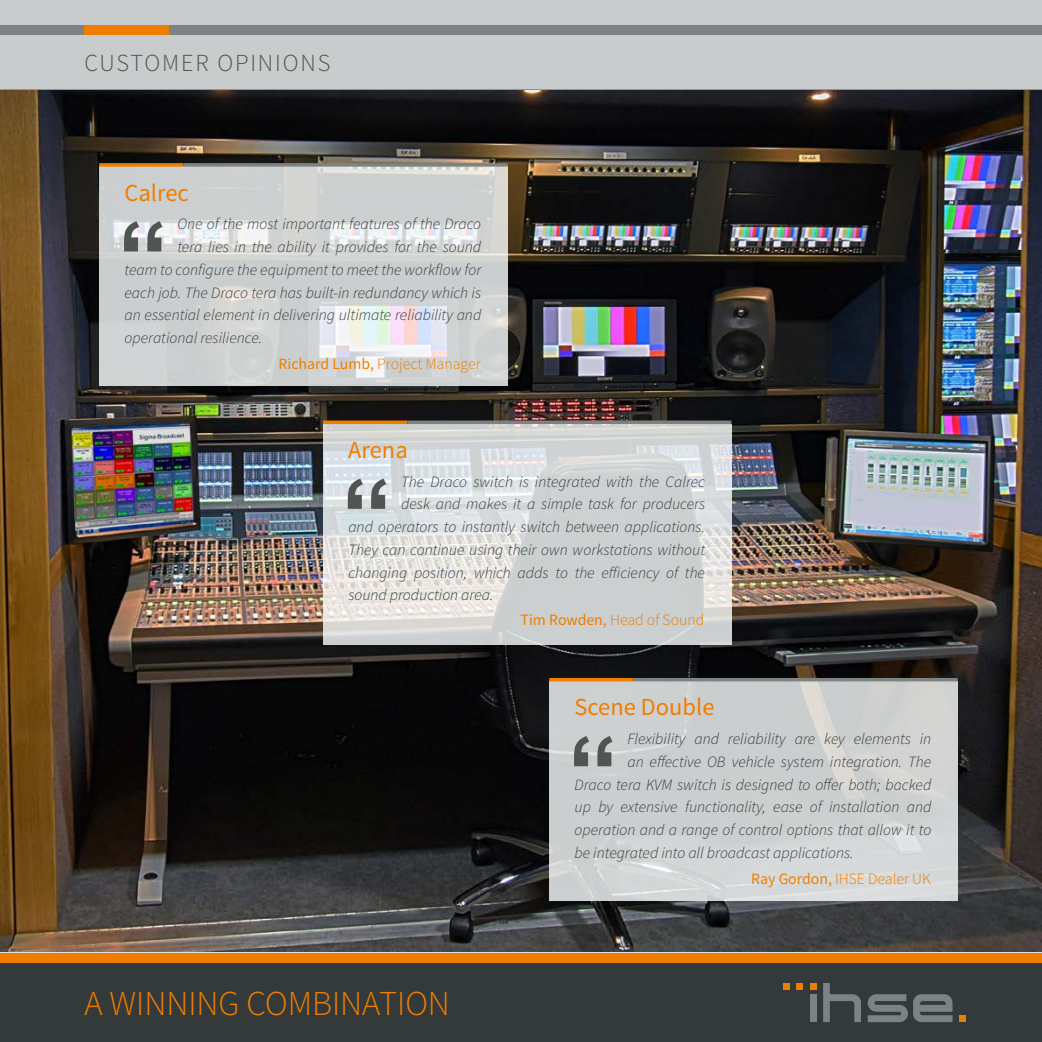
<style>
.page{position:relative;width:1042px;height:1042px;background:#fff}
.page>*{position:absolute;margin:0;border:0;box-sizing:border-box;transform-origin:0 0}
.t1{font:300 35px "Source Sans Pro";color:#ef7d00}
.t2{font:24.5px "Source Sans Pro";color:#ef7d00}
.t3{font:300 24.5px "Source Sans Pro";letter-spacing:.075em;color:#505453}
.t4{font:italic 300 15.75px "Source Sans Pro";color:#343939}
.t5{font:300 15.75px "Source Sans Pro";color:#ef7d00}
.s1{font-weight:400}
</style>
<div class="page">
<div style="left:0;top:0;width:1042px;height:89px;background:#c8cccc"></div>
<div style="left:0;top:957px;width:1042px;height:85px;background:#343939"></div>
<hr style="left:0;top:89px;width:1042px;height:1px;background:#7d8383">
<div style="left:0;top:25px;width:1042px;height:10px;background:#7d8383"></div>
<svg style="left:783px;top:983px;width:6px;height:6px"></svg>
<div style="left:796px;top:983px;width:7px;height:6px;background:#ef7d00"></div>
<svg style="left:810px;top:983px;width:6px;height:6px"></svg>
<div style="left:810px;top:994px;width:6px;height:28px;background:#7d8282"></div>
<svg style="left:823px;top:983px;width:38px;height:39px"></svg>
<svg style="left:867px;top:994px;width:85px;height:28px"></svg>
<div style="left:959px;top:1015px;width:7px;height:7px;background:#ef7d00"></div>
<img style="left:0;top:90px;width:1042px;height:862px">
<svg style="left:99px;top:167px;width:408px;height:219px;fill:#cdd1d0"></svg>
<svg style="left:124px;top:221px;width:38px;height:30px"></svg>
<svg style="left:99px;top:163px;width:85px;height:4px"></svg>
<svg style="left:184px;top:163px;width:323px;height:4px"></svg>
<svg style="left:323px;top:424px;width:408px;height:220px;fill:#d2d6d4"></svg>
<svg style="left:348px;top:479px;width:38px;height:30px"></svg>
<svg style="left:323px;top:420px;width:84px;height:4px"></svg>
<svg style="left:407px;top:420px;width:324px;height:4px"></svg>
<div style="left:549px;top:681px;width:408px;height:220px;background:#c8cccc"></div>
<svg style="left:574px;top:736px;width:38px;height:30px"></svg>
<hr style="left:549px;top:678px;width:84px;height:3px;background:#ef7d00">
<hr style="left:633px;top:678px;width:324px;height:3px;background:#7d8383">
<div style="left:0;top:952px;width:1042px;height:10px;background:#ef7d00"></div>
<div style="left:84px;top:25px;width:85px;height:10px;background:#ef7d00"></div>
<h2 class="t3" style="left:84px;top:48px;width:247px">CUSTOMER OPINIONS</h2>
<h2 class="t2" style="left:125px;top:177px;width:66px">Calrec</h2>
<p class="t4" style="left:177px;top:215px;width:305px">One of the most important features of the Draco</p>
<p class="t4" style="left:177px;top:237px;width:305px">tera lies in the ability it provides for the sound</p>
<p class="t4" style="left:125px;top:260px;width:358px">team to configure the equipment to meet the workflow for</p>
<p class="t4" style="left:125px;top:283px;width:358px">each job. The Draco tera has built-in redundancy which is</p>
<p class="t4" style="left:125px;top:305px;width:358px">an essential element in delivering ultimate reliability and</p>
<p class="t4" style="left:125px;top:328px;width:139px">operational resilience.</p>
<p class="t5" style="left:278px;top:354px;width:204px"><span class="s1">Richard Lumb,</span> Project Manager</p>
<h2 class="t2" style="left:348px;top:435px;width:61px">Arena</h2>
<p class="t4" style="left:401px;top:472px;width:305px">The Draco switch is integrated with the Calrec</p>
<p class="t4" style="left:401px;top:495px;width:305px">desk and makes it a simple task for producers</p>
<p class="t4" style="left:348px;top:517px;width:358px">and operators to instantly switch between applications.</p>
<p class="t4" style="left:348px;top:540px;width:358px">They can continue using their own workstations without</p>
<p class="t4" style="left:348px;top:563px;width:358px">changing position, which adds to the efficiency of the</p>
<p class="t4" style="left:348px;top:586px;width:147px">sound production area.</p>
<p class="t5" style="left:521px;top:610px;width:185px"><span class="s1">Tim Rowden,</span> Head of Sound</p>
<h2 class="t2" style="left:574px;top:692px;width:141px">Scene Double</h2>
<p class="t4" style="left:627px;top:729px;width:305px">Flexibility and reliability are key elements in</p>
<p class="t4" style="left:627px;top:752px;width:305px">an effective OB vehicle system integration. The</p>
<p class="t4" style="left:574px;top:775px;width:358px">Draco tera KVM switch is designed to offer both; backed</p>
<p class="t4" style="left:574px;top:797px;width:358px">up by extensive functionality, ease of installation and</p>
<p class="t4" style="left:574px;top:820px;width:358px">operation and a range of control options that allow it to</p>
<p class="t4" style="left:574px;top:843px;width:281px">be integrated into all broadcast applications.</p>
<h1 class="t1" style="left:84px;top:982px;width:367px">A WINNING COMBINATION</h1>
<p class="t5" style="left:751px;top:869px;width:181px"><span class="s1">Ray Gordon,</span> IHSE Dealer UK</p>
</div>
